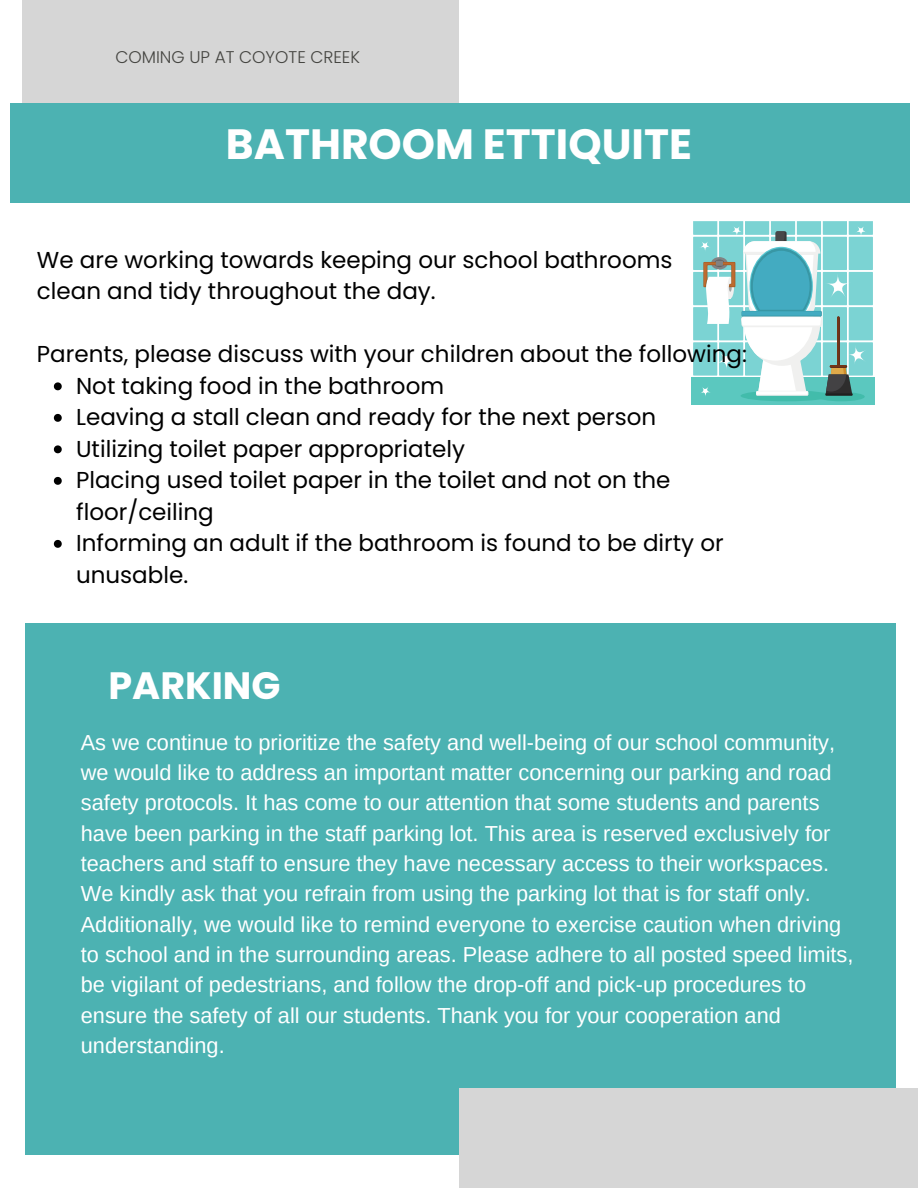
<style>
.page{position:relative;width:918px;height:1188px;background:#fff}
.page>*{position:absolute;margin:0;border:0;box-sizing:border-box;transform-origin:0 0}
.t1{font:700 42.3px "Poppins";color:#fff}
.t2{font:700 38.1px "Poppins";color:#fff}
.t3{font:22.95px/31.5px "Poppins";color:#000}
.t4{font:21.75px/30.3px "Arimo";color:#fff}
.t5{font:300 16.95px "Poppins";color:#444440}
</style>
<div class="page">
<div style="left:25px;top:623px;width:870px;height:532px;background:#4cb2b2"></div>
<div style="left:10px;top:103px;width:900px;height:99px;background:#4cb2b2"></div>
<div style="left:22px;top:0;width:436px;height:103px;background:#d6d6d6"></div>
<div style="left:459px;top:1088px;width:459px;height:100px;background:#d6d6d6"></div>
<div style="left:691px;top:377px;width:184px;height:28px;background:#5bc8bf"></div>
<div style="left:741px;top:390px;width:91px;height:11px;background:#42bcab;border-radius:50%"></div>
<div style="left:817px;top:392px;width:48px;height:9px;background:#42bcab;border-radius:50%"></div>
<svg style="left:693px;top:221px;width:180px;height:177px"></svg>
<svg style="left:54px;top:382px;width:8px;height:8px"></svg>
<svg style="left:54px;top:414px;width:8px;height:8px"></svg>
<svg style="left:54px;top:445px;width:8px;height:8px"></svg>
<svg style="left:54px;top:477px;width:8px;height:8px"></svg>
<svg style="left:54px;top:540px;width:8px;height:8px"></svg>
<p class="t5" style="left:115px;top:45px;width:246px">COMING UP AT COYOTE CREEK</p>
<p class="t1" style="left:226px;top:115px;width:468px">BATHROOM ETTIQUITE</p>
<h2 class="t3" style="left:37px;top:244px;width:637px">We are working towards keeping our school bathrooms clean and tidy throughout the day.</h2>
<h2 class="t3" style="left:37px;top:338px;width:711px">Parents, please discuss with your children about the following:</h2>
<p class="t3" style="left:76px;top:370px;width:370px">Not taking food in the bathroom</p>
<p class="t3" style="left:76px;top:401px;width:582px">Leaving a stall clean and ready for the next person</p>
<p class="t3" style="left:76px;top:433px;width:390px">Utilizing toilet paper appropriately</p>
<p class="t3" style="left:76px;top:464px;width:596px">Placing used toilet paper in the toilet and not on the floor/ceiling</p>
<p class="t3" style="left:76px;top:527px;width:649px">Informing an adult if the bathroom is found to be dirty or unusable.</p>
<h1 class="t2" style="left:109px;top:659px;width:174px">PARKING</h1>
<h1 class="t4" style="left:81px;top:727px;width:774px">As we continue to prioritize the safety and well-being of our school community, we would like to address an important matter concerning our parking and road safety protocols. It has come to our attention that some students and parents have been parking in the staff parking lot. This area is reserved exclusively for teachers and staff to ensure they have necessary access to their workspaces.<br>We kindly ask that you refrain from using the parking lot that is for staff only.<br>Additionally, we would like to remind everyone to exercise caution when driving to school and in the surrounding areas. Please adhere to all posted speed limits, be vigilant of pedestrians, and follow the drop-off and pick-up procedures to ensure the safety of all our students. Thank you for your cooperation and understanding.</h1>
</div>
